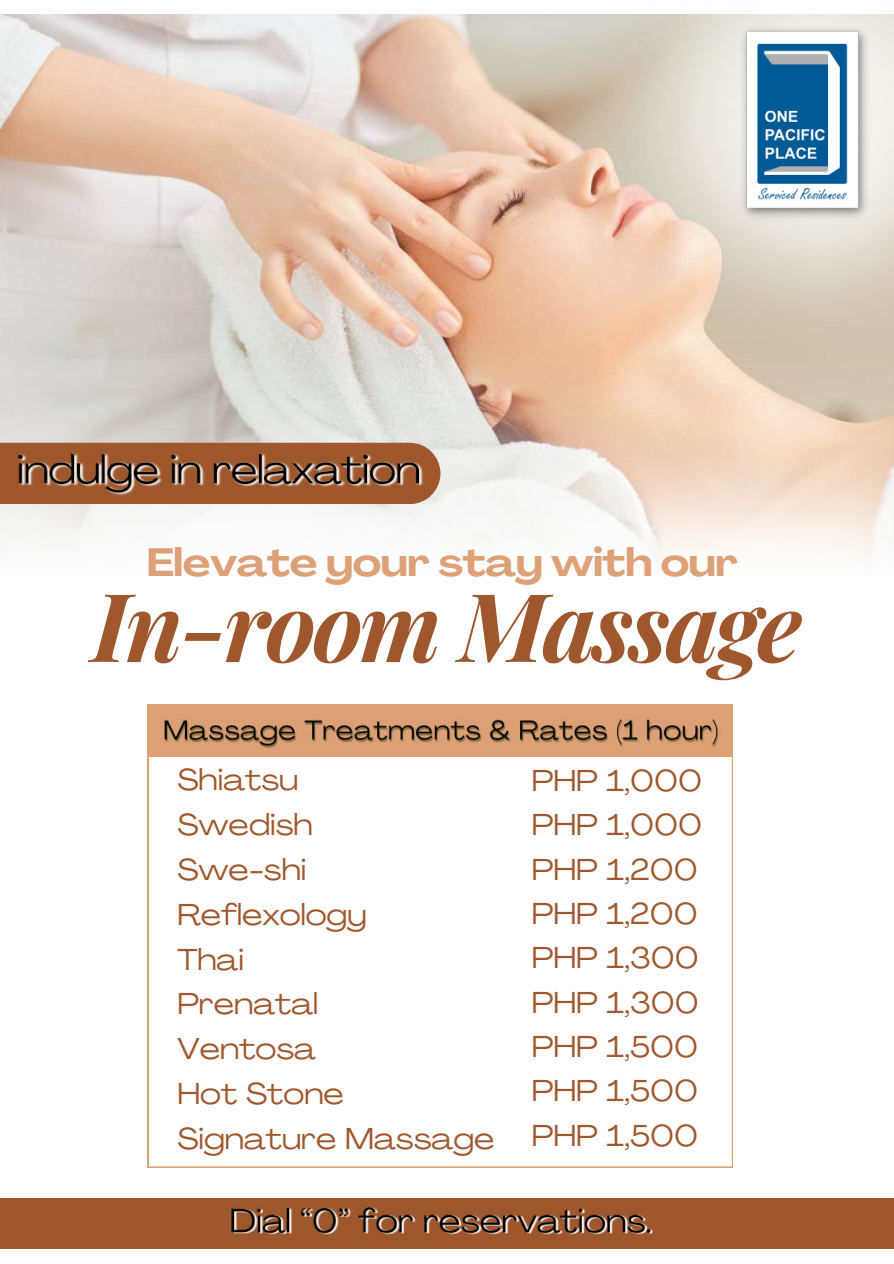
<style>
.page{position:relative;width:894px;height:1264px;background:#fff}
.page>*{position:absolute;margin:0;border:0;box-sizing:border-box;transform-origin:0 0}
.t1{font:italic 700 95.1px "Playfair Display";letter-spacing:-.035em;color:#9f582d}
.t2{font:700 expanded 39px "Agrandir";letter-spacing:-.015em;color:#dea177}
.t3{font:expanded 29.85px/44.8px "Agrandir";color:#9f582d}
</style>
<div class="page">
<img style="left:0;top:15px;width:605px;height:307px">
<img style="left:0;top:322px;width:893px;height:234px">
<div style="left:0;top:1198px;width:893px;height:50px;background:#9f582d"></div>
<svg style="left:148px;top:756px;width:584px;height:411px"></svg>
<div style="left:148px;top:704px;width:584px;height:52px;background:#dea177"></div>
<img style="left:164px;top:720px;width:555px;height:28px">
<div style="left:0;top:443px;width:440px;height:61px;background:#9f582d"></div>
<img style="left:605px;top:14px;width:288px;height:323px">
<img style="left:737px;top:21px;width:134px;height:204px">
<img style="left:231px;top:1207px;width:422px;height:28px">
<img style="left:15px;top:451px;width:412px;height:48px">
<h2 class="t2" style="left:147px;top:538px;width:592px">Elevate your stay with our</h2>
<h1 class="t1" style="left:92px;top:550px;width:711px">In-room Massage</h1>
<p class="t3" style="left:177px;top:757px;width:318px">Shiatsu<br>Swedish<br>Swe-shi<br>Reflexology<br>Thai<br>Prenatal<br>Ventosa<br>Hot Stone<br>Signature Massage</p>
<p class="t3" style="left:531px;top:758px;width:172px;line-height:44.2px">PHP 1,000<br>PHP 1,000<br>PHP 1,200<br>PHP 1,200<br>PHP 1,300<br>PHP 1,300<br>PHP 1,500<br>PHP 1,500<br>PHP 1,500</p>
</div>
